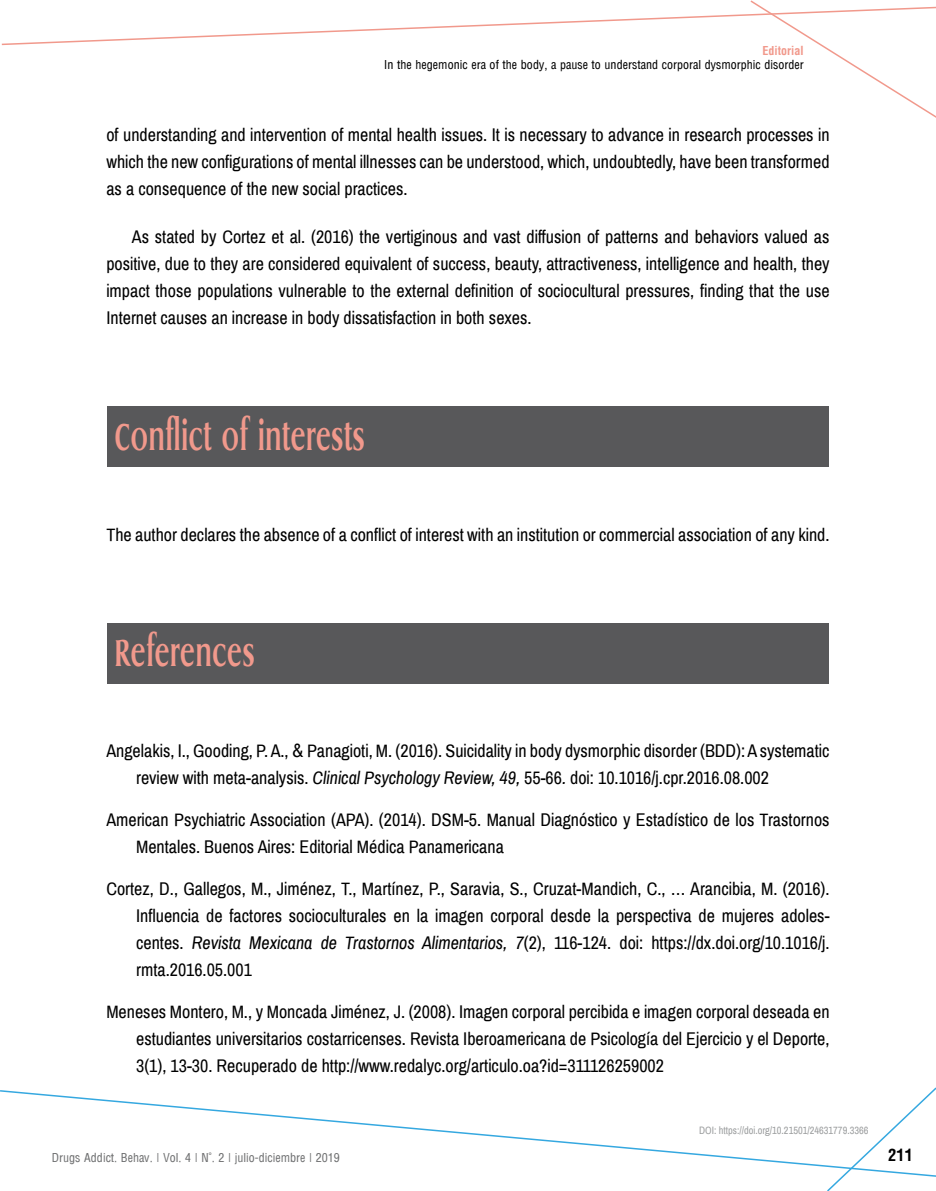
<style>
.page{position:relative;width:936px;height:1191px;background:#fff}
.page>*{position:absolute;margin:0;border:0;box-sizing:border-box;transform-origin:0 0}
._3_titulo_intro_conc{font:700 37.5px "Griffon Condensed";letter-spacing:.02em;color:#f1998c}
.TEXTO_referencia{font:18px/27px "Archivo Narrow";color:#000}
.texto_normal_ingles{font:18px/27px "Archivo Narrow";color:#000;text-align:justify}
.texto_sin_apa{font:18px "Archivo Narrow";color:#000}
.t1{font:700 condensed 16.5px "Arena";color:#000}
.t2{font:12px "Arena Condensed";color:#000}
.t3{font:12px "Arena Condensed";color:#707172}
.t4{font:700 condensed 12px "Arena";color:#f1998c}
.t5{font:10.5px "Archivo Narrow";color:#9c9e9f}
.s1{font-family:"Arena Condensed"}
.s2{font-style:italic}
</style>
<div class="page">
<svg style="left:1px;top:0;width:934px;height:117px"></svg>
<svg style="left:0;top:1090px;width:825px;height:77px"></svg>
<svg style="left:825px;top:1088px;width:110px;height:103px"></svg>
<div style="left:107px;top:406px;width:721px;height:61px;background:#58585a"></div>
<div style="left:107px;top:622px;width:721px;height:61px;background:#58585a"></div>
<p class="t4" style="left:762px;top:44px;width:43px">Editorial</p>
<p class="t2" style="left:384px;top:58px;width:421px">In the hegemonic era of the body, a pause to understand corporal dysmorphic disorder</p>
<p class="texto_normal_ingles" style="left:106px;top:121px;width:724px">of understanding and intervention of mental health issues. It is necessary to advance in research processes in which the new configurations of mental illnesses can be understood, which, undoubtedly, have been transformed as a consequence of the new social practices.</p>
<p class="texto_normal_ingles" style="left:106px;top:223px;width:724px;text-indent:26px">As stated by Cortez et al. (2016) the vertiginous and vast diffusion of patterns and behaviors valued as positive, due to they are considered equivalent of success, beauty, attractiveness, intelligence and health, they impact those populations vulnerable to the external definition of sociocultural pressures, finding that the use Internet causes an increase in body dissatisfaction in both sexes.</p>
<p class="_3_titulo_intro_conc" style="left:115px;top:411px;width:251px">Conflict of interests</p>
<p class="texto_sin_apa" style="left:106px;top:524px;width:724px">The author declares the absence of a conflict of interest with an institution or commercial association of any kind.</p>
<p class="_3_titulo_intro_conc" style="left:115px;top:627px;width:141px">References</p>
<p class="TEXTO_referencia" style="left:136px;top:737px;width:695px;text-indent:-30px">Angelakis, I., Gooding, P. A., <span class="s1">&amp;</span> Panagioti, M. (2016). Suicidality in body dysmorphic disorder (BDD): A systematic review with meta-analysis. <span class="s2">Clinical Psychology Review, 49,</span> 55-66<span class="s2">.</span> doi: 10.1016/j.cpr.2016.08.002</p>
<p class="TEXTO_referencia" style="left:136px;top:806px;width:695px;text-indent:-30px">American Psychiatric Association (APA). (2014). DSM-5. Manual Diagnóstico y Estadístico de los Trastornos<br>Mentales. Buenos Aires: Editorial Médica Panamericana</p>
<p class="TEXTO_referencia" style="left:136px;top:875px;width:695px;text-align:justify;text-indent:-30px">Cortez, D., Gallegos, M., Jiménez, T., Martínez, P., Saravia, S., Cruzat-Mandich, C., … Arancibia, M. (2016).<br>Influencia de factores socioculturales en la imagen corporal desde la perspectiva de mujeres adoles&shy;centes. <span class="s2">Revista Mexicana de Trastornos Alimentarios, 7</span>(2), 116-124. doi: https://dx.doi.org/10.1016/j. rmta.2016.05.001</p>
<p class="TEXTO_referencia" style="left:136px;top:998px;width:695px;text-align:justify;text-indent:-30px">Meneses Montero, M., y Moncada Jiménez, J. (2008). Imagen corporal percibida e imagen corporal deseada en estudiantes universitarios costarricenses. Revista Iberoamericana de Psicología del Ejercicio y el Deporte, 3(1), 13-30. Recuperado de http://www.redalyc.org/articulo.oa?id=311126259002</p>
<p class="t5" style="left:699px;top:1123px;width:171px">DOI: https://doi.org/10.21501/24631779.3366</p>
<p class="t3" style="left:52px;top:1150px;width:289px">Drugs Addict. Behav. | Vol. 4 | N°. 2 | julio-diciembre | 2019</p>
<p class="t1" style="left:888px;top:1145px;width:26px">211</p>
</div>
